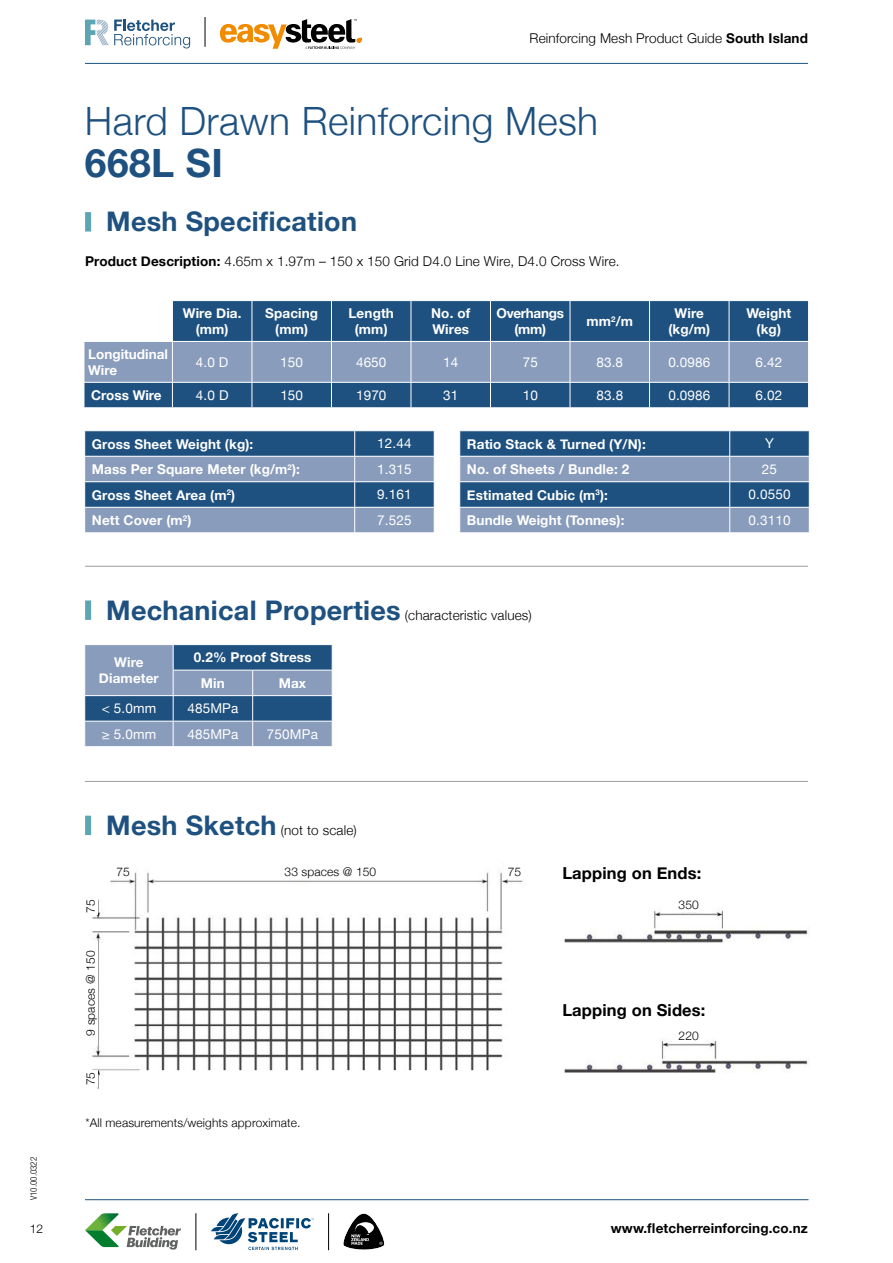
<style>
.page{position:relative;width:893px;height:1263px;background:#fff}
.page>*{position:absolute;margin:0;border:0;box-sizing:border-box;transform-origin:0 0}
.t1{font:300 39px "Helvetica Neue";letter-spacing:.01em;color:#1e517f}
.t2{font:700 39px "Helvetica Neue";letter-spacing:.01em;color:#1e517f}
.t3{font:700 27px "Helvetica Neue";letter-spacing:.01em;color:#1e517f}
.t4{font:700 16.5px "Helvetica Neue";letter-spacing:.01em;color:#000}
.t5{font:700 13.5px/16.2px "Helvetica Neue";letter-spacing:.01em;color:#fff;text-align:center}
.t6{font:300 13.5px "Helvetica Neue";letter-spacing:.01em;color:#000}
.t7{font:13.5px "Helvetica Neue";letter-spacing:.01em;color:#fff}
.t8{font:700 13.5px "Helvetica Neue";letter-spacing:.01em;color:#000}
.t9{font:700 13.5px/16.2px "Helvetica Neue";letter-spacing:-.02em;color:#fff;text-align:center}
.t10{font:300 12px "Helvetica Neue";letter-spacing:.01em;color:#000}
.t11{font:300 condensed 9px "Helvetica Neue LT Std";color:#000}
.s1{font-weight:700}
.s2{font-weight:700;font-size:27px;color:#1e517f}
</style>
<div class="page">
<img style="left:88px;top:870px;width:435px;height:218px">
<div style="left:85px;top:212px;width:6px;height:20px;background:#5da5b3"></div>
<hr style="left:85px;top:781px;width:723px;height:1px;background:#9d9c9c">
<hr style="left:85px;top:566px;width:723px;height:1px;background:#9d9c9c">
<div style="left:85px;top:816px;width:6px;height:19px;background:#5da5b3"></div>
<div style="left:85px;top:600px;width:6px;height:20px;background:#5da5b3"></div>
<svg style="left:84px;top:645px;width:249px;height:101px;background:#6482a7"></svg>
<svg style="left:85px;top:431px;width:724px;height:25px;background:#225481"></svg>
<svg style="left:85px;top:457px;width:724px;height:75px;background:#6684a8"></svg>
<hr style="left:84px;top:481px;width:271px;height:1px;background:#fff">
<hr style="left:355px;top:481px;width:79px;height:1px;background:#fff">
<hr style="left:460px;top:481px;width:270px;height:1px;background:#fff">
<hr style="left:730px;top:481px;width:80px;height:1px;background:#fff">
<hr style="left:84px;top:507px;width:271px;height:1px;background:#fff">
<svg style="left:84px;top:431px;width:1px;height:77px"></svg>
<hr style="left:355px;top:507px;width:79px;height:1px;background:#fff">
<svg style="left:354px;top:431px;width:1px;height:101px"></svg>
<hr style="left:460px;top:507px;width:270px;height:1px;background:#fff">
<hr style="left:730px;top:507px;width:80px;height:1px;background:#fff">
<svg style="left:729px;top:431px;width:1px;height:101px"></svg>
<svg style="left:809px;top:431px;width:1px;height:77px"></svg>
<svg style="left:434px;top:431px;width:26px;height:101px"></svg>
<div style="left:173px;top:301px;width:635px;height:40px;background:#1e517f"></div>
<hr style="left:252px;top:301px;width:1px;height:40px;background:#fff">
<hr style="left:331px;top:301px;width:1px;height:40px;background:#fff">
<hr style="left:411px;top:301px;width:1px;height:40px;background:#fff">
<hr style="left:490px;top:301px;width:1px;height:40px;background:#fff">
<hr style="left:570px;top:301px;width:1px;height:40px;background:#fff">
<hr style="left:649px;top:301px;width:1px;height:40px;background:#fff">
<hr style="left:729px;top:301px;width:1px;height:40px;background:#fff">
<svg style="left:84px;top:341px;width:725px;height:66px;background:#6785a8"></svg>
<img style="left:564px;top:910px;width:244px;height:33px">
<div style="left:112px;top:861px;width:22px;height:17px;background:#fff"></div>
<div style="left:80px;top:1070px;width:18px;height:17px;background:#fff"></div>
<div style="left:80px;top:898px;width:18px;height:16px;background:#fff"></div>
<div style="left:505px;top:861px;width:19px;height:17px;background:#fff"></div>
<div style="left:256px;top:861px;width:149px;height:17px;background:#fff"></div>
<div style="left:80px;top:941px;width:18px;height:104px;background:#fff"></div>
<img style="left:564px;top:1040px;width:245px;height:33px">
<div style="left:675px;top:894px;width:28px;height:18px;background:#fff"></div>
<div style="left:675px;top:1025px;width:28px;height:18px;background:#fff"></div>
<hr style="left:85px;top:1199px;width:723px;height:1px;background:#1e517f">
<hr style="left:85px;top:63px;width:723px;height:1px;background:#1e517f">
<svg style="left:85px;top:20px;width:105px;height:28px"></svg>
<hr style="left:205px;top:17px;width:1px;height:30px;background:#000">
<svg style="left:220px;top:19px;width:142px;height:30px"></svg>
<hr style="left:328px;top:1213px;width:1px;height:37px;background:#000">
<hr style="left:196px;top:1213px;width:1px;height:37px;background:#000">
<svg style="left:211px;top:1213px;width:103px;height:37px"></svg>
<svg style="left:85px;top:1213px;width:96px;height:36px"></svg>
<svg style="left:343px;top:1213px;width:42px;height:37px"></svg>
<p class="t6" style="left:530px;top:27px;width:280px">Reinforcing Mesh Product Guide <span class="s1">South Island</span></p>
<h1 class="t1" style="left:85px;top:90px;width:515px">Hard Drawn Reinforcing Mesh</h1>
<h1 class="t2" style="left:85px;top:133px;width:140px">668L SI</h1>
<h2 class="t3" style="left:106px;top:200px;width:252px">Mesh Specification</h2>
<p class="t6" style="left:85px;top:250px;width:536px"><span class="s1">Product Description:</span> 4.65m x 1.97m – 150 x 150 Grid D4.0 Line Wire, D4.0 Cross Wire.</p>
<p class="t5" style="left:183px;top:305px;width:60px">Wire Dia. (mm)</p>
<p class="t5" style="left:265px;top:305px;width:55px">Spacing (mm)</p>
<p class="t5" style="left:348px;top:305px;width:47px">Length (mm)</p>
<p class="t5" style="left:431px;top:305px;width:41px;text-align:left">No. of<br>Wires</p>
<p class="t9" style="left:496px;top:305px;width:69px">Overhangs (mm)</p>
<p class="t5" style="left:586px;top:314px;width:48px">mm<sup>2</sup>/m</p>
<p class="t5" style="left:668px;top:305px;width:43px">Wire (kg/m)</p>
<p class="t5" style="left:746px;top:305px;width:46px">Weight (kg)</p>
<p class="t5" style="left:88px;top:346px;width:81px;text-align:left">Longitudinal<br>Wire</p>
<p class="t7" style="left:196px;top:352px;width:34px">4.0 D</p>
<p class="t7" style="left:280px;top:352px;width:24px">150</p>
<p class="t7" style="left:356px;top:352px;width:32px">4650</p>
<p class="t7" style="left:443px;top:352px;width:17px">14</p>
<p class="t7" style="left:523px;top:352px;width:17px">75</p>
<p class="t7" style="left:596px;top:352px;width:28px">83.8</p>
<p class="t7" style="left:668px;top:352px;width:43px">0.0986</p>
<p class="t7" style="left:755px;top:352px;width:28px">6.42</p>
<p class="t5" style="left:91px;top:388px;width:72px">Cross Wire</p>
<p class="t7" style="left:196px;top:385px;width:34px">4.0 D</p>
<p class="t7" style="left:280px;top:385px;width:24px">150</p>
<p class="t7" style="left:356px;top:385px;width:32px">1970</p>
<p class="t7" style="left:443px;top:385px;width:17px">31</p>
<p class="t7" style="left:523px;top:385px;width:17px">10</p>
<p class="t7" style="left:596px;top:385px;width:28px">83.8</p>
<p class="t7" style="left:668px;top:385px;width:43px">0.0986</p>
<p class="t7" style="left:755px;top:385px;width:28px">6.02</p>
<p class="t5" style="left:92px;top:436px;width:163px">Gross Sheet Weight (kg):</p>
<p class="t7" style="left:377px;top:434px;width:36px">12.44</p>
<p class="t5" style="left:467px;top:436px;width:180px">Ratio Stack &amp; Turned (Y/N):</p>
<p class="t7" style="left:765px;top:434px;width:10px">Y</p>
<p class="t5" style="left:92px;top:461px;width:210px">Mass Per Square Meter (kg/m<sup>2</sup>):</p>
<p class="t7" style="left:377px;top:459px;width:36px">1.315</p>
<p class="t5" style="left:467px;top:461px;width:164px">No. of Sheets / Bundle: 2</p>
<p class="t7" style="left:762px;top:459px;width:17px">25</p>
<p class="t5" style="left:92px;top:487px;width:145px">Gross Sheet Area (m<sup>2</sup>)</p>
<p class="t7" style="left:377px;top:485px;width:36px">9.161</p>
<p class="t5" style="left:467px;top:487px;width:142px">Estimated Cubic (m<sup>3</sup>):</p>
<p class="t7" style="left:748px;top:485px;width:43px">0.0550</p>
<p class="t5" style="left:92px;top:513px;width:101px">Nett Cover (m<sup>2</sup>)</p>
<p class="t7" style="left:377px;top:510px;width:36px">7.525</p>
<p class="t5" style="left:467px;top:513px;width:159px">Bundle Weight (Tonnes):</p>
<p class="t7" style="left:748px;top:510px;width:43px">0.3110</p>
<p class="t6" style="left:106px;top:604px;width:427px"><span class="s2">Mechanical Properties</span> (characteristic values)</p>
<p class="t5" style="left:99px;top:654px;width:61px">Wire<br>Diameter</p>
<p class="t5" style="left:201px;top:645px;width:112px;line-height:25.5px;text-align:left;text-indent:-7px">0.2% Proof Stress<br>Min</p>
<p class="t5" style="left:279px;top:675px;width:29px">Max</p>
<p class="t7" style="left:102px;top:699px;width:56px">&lt; 5.0mm</p>
<p class="t7" style="left:187px;top:699px;width:52px">485MPa</p>
<p class="t7" style="left:102px;top:724px;width:56px">≥ 5.0mm</p>
<p class="t7" style="left:187px;top:724px;width:52px">485MPa</p>
<p class="t7" style="left:267px;top:724px;width:52px">750MPa</p>
<p class="t6" style="left:106px;top:819px;width:252px"><span class="s2">Mesh Sketch</span> (not to scale)</p>
<p class="t10" style="left:81px;top:913px;width:15px;rotate:-90deg">75</p>
<p class="t10" style="left:81px;top:1036px;width:86px;rotate:-90deg">9 spaces @ 150</p>
<p class="t10" style="left:81px;top:1085px;width:15px;rotate:-90deg">75</p>
<p class="t10" style="left:116px;top:861px;width:15px">75</p>
<p class="t10" style="left:285px;top:861px;width:93px">33 spaces @ 150</p>
<p class="t10" style="left:508px;top:861px;width:15px">75</p>
<p class="t10" style="left:85px;top:1113px;width:217px">*All measurements/weights approximate.</p>
<p class="t4" style="left:562px;top:860px;width:141px">Lapping on Ends:</p>
<p class="t10" style="left:679px;top:895px;width:22px">350</p>
<p class="t4" style="left:562px;top:997px;width:145px">Lapping on Sides:</p>
<p class="t10" style="left:679px;top:1026px;width:22px">220</p>
<p class="t11" style="left:28px;top:1200px;width:45px;rotate:-90deg">V10.00.0322</p>
<p class="t10" style="left:30px;top:1219px;width:15px">12</p>
<p class="t8" style="left:611px;top:1218px;width:199px">www.fletcherreinforcing.co.nz</p>
</div>
